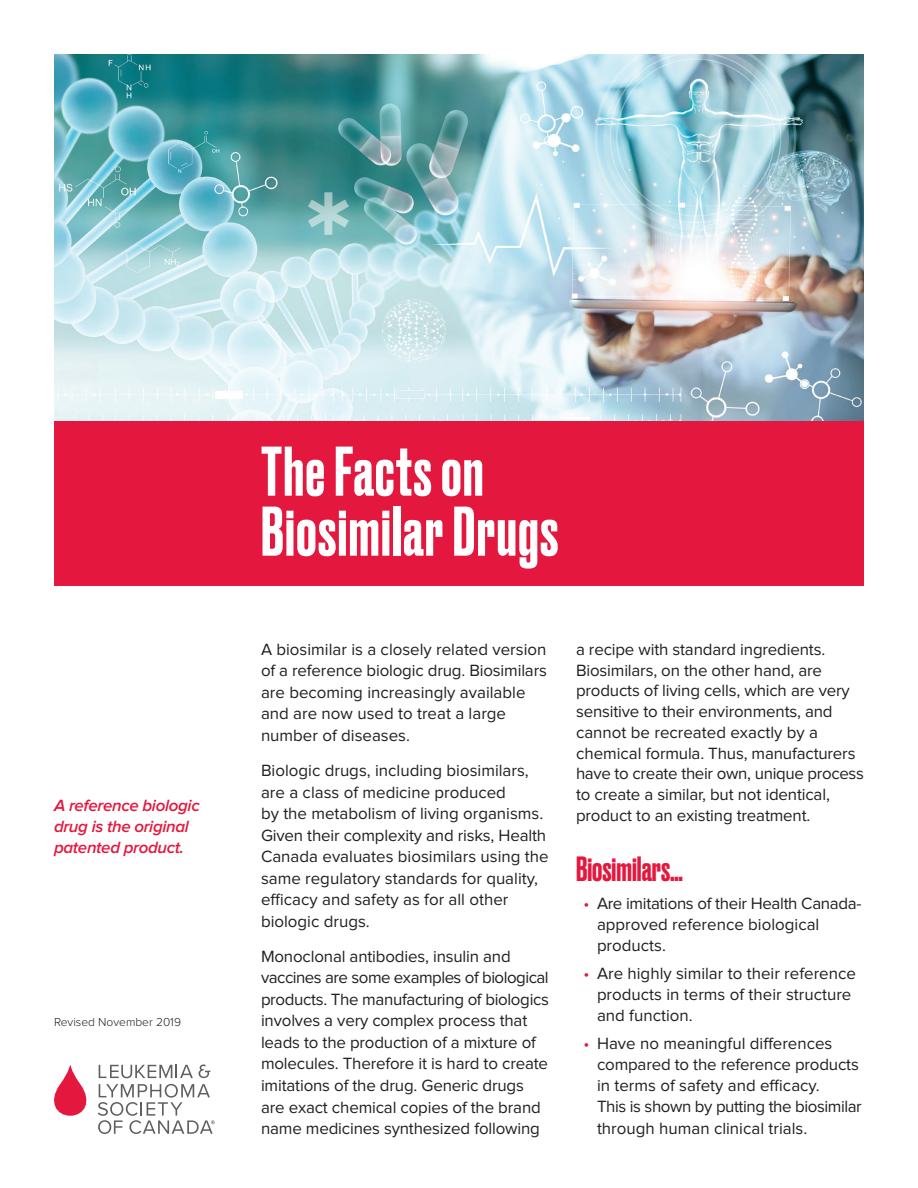
<style>
.page{position:relative;width:918px;height:1188px;background:#fff}
.page>*{position:absolute;margin:0;border:0;box-sizing:border-box;transform-origin:0 0}
.t1{font:500 66px/60px "Druk";letter-spacing:.02em;color:#fff}
.t2{font:500 33px "Druk";color:#e4183e}
.t3{font:16.8px/21.6px "Proxima Nova";letter-spacing:-.01em;color:#231f20}
.t4{font:italic 600 16.8px/21px "Proxima Nova";letter-spacing:-.02em;color:#e4183e}
.t5{font:300 12px "Proxima Nova";color:#231f20}
.s1{color:#e4183e}
</style>
<div class="page">
<img style="left:54px;top:54px;width:810px;height:367px">
<div style="left:54px;top:421px;width:810px;height:165px;background:#e4183e"></div>
<svg style="left:54px;top:1064px;width:161px;height:70px"></svg>
<p class="t4" style="left:54px;top:795px;width:147px">A reference biologic drug is the original patented product.</p>
<p class="t5" style="left:54px;top:1017px;width:129px">Revised November 2019</p>
<h1 class="t1" style="left:261px;top:438px;width:299px">The Facts on<br>Biosimilar Drugs</h1>
<p class="t3" style="left:261px;top:639px;width:287px">A biosimilar is a closely related version of a reference biologic drug. Biosimilars are becoming increasingly available and are now used to treat a large number of diseases.</p>
<p class="t3" style="left:261px;top:760px;width:289px">Biologic drugs, including biosimilars, are a class of medicine produced<br>by the metabolism of living organisms.<br>Given their complexity and risks, Health Canada evaluates biosimilars using the same regulatory standards for quality, efficacy and safety as for all other biologic drugs.</p>
<p class="t3" style="left:261px;top:946px;width:290px">Monoclonal antibodies, insulin and vaccines are some examples of biological products. The manufacturing of biologics involves a very complex process that leads to the production of a mixture of molecules. Therefore it is hard to create imitations of the drug. Generic drugs are exact chemical copies of the brand name medicines synthesized following</p>
<p class="t3" style="left:576px;top:640px;width:290px;line-height:20.7px">a recipe with standard ingredients.<br>Biosimilars, on the other hand, are products of living cells, which are very sensitive to their environments, and cannot be recreated exactly by a chemical formula. Thus, manufacturers have to create their own, unique process to create a similar, but not identical, product to an existing treatment.</p>
<h2 class="t2" style="left:576px;top:846px;width:109px">Biosimilars…</h2>
<p class="t3" style="left:597px;top:893px;width:266px;line-height:21.1px;text-indent:-14px"><span class="s1">•</span> Are imitations of their Health Canada&shy;approved reference biological products.</p>
<p class="t3" style="left:597px;top:964px;width:260px;line-height:21.1px;text-indent:-14px"><span class="s1">•</span> Are highly similar to their reference products in terms of their structure and function.</p>
<p class="t3" style="left:597px;top:1034px;width:266px;line-height:21.1px;text-indent:-14px"><span class="s1">•</span> Have no meaningful differences compared to the reference products in terms of safety and efficacy.<br>This is shown by putting the biosimilar through human clinical trials.</p>
</div>
